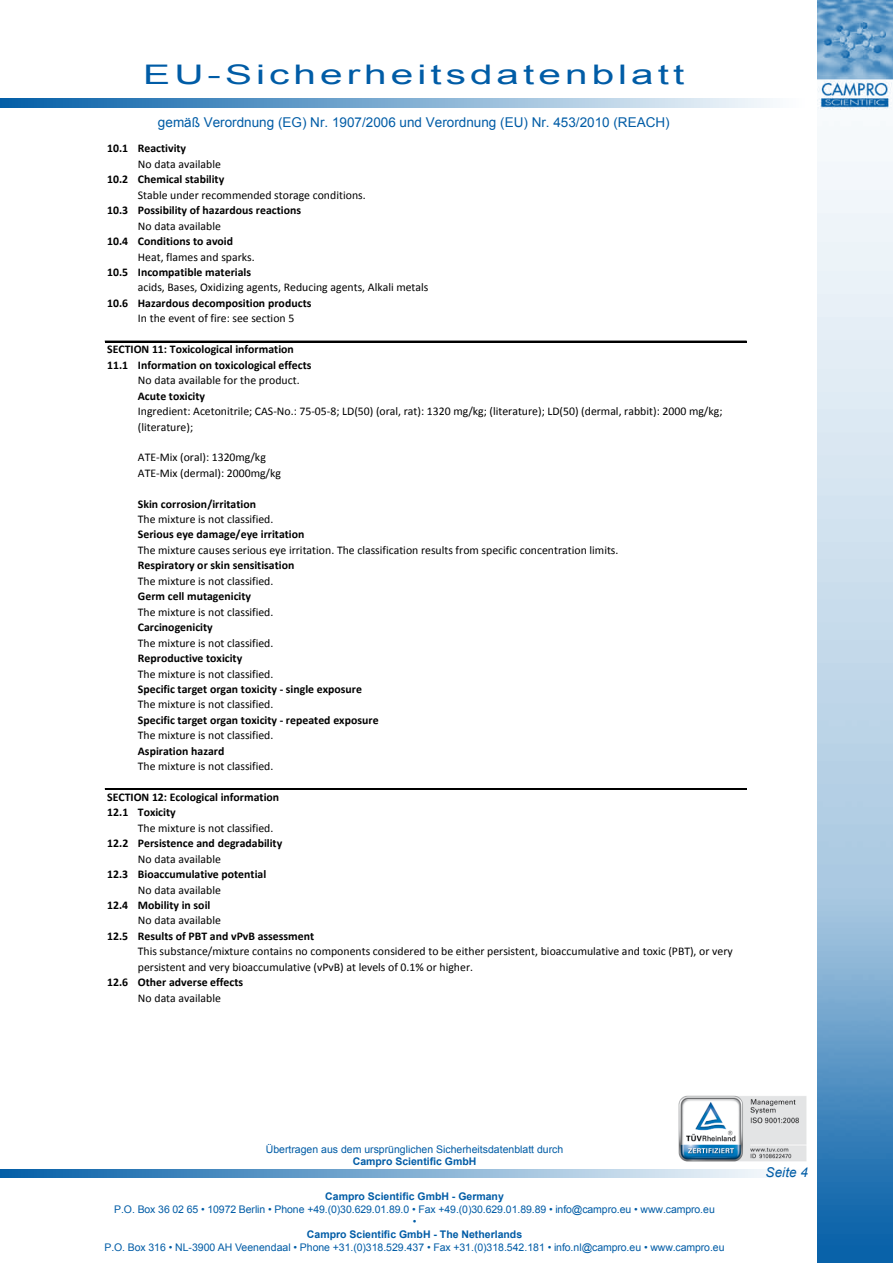
<style>
.page{position:relative;width:893px;height:1263px;background:#fff}
.page>*{position:absolute;margin:0;border:0;box-sizing:border-box;transform-origin:0 0}
.t1{font:27px "Arial";letter-spacing:.1em;color:#005ca6;scale:1.5 1}
.t2{font:13.5px "Arial";color:#005ca6}
.t3{font:italic 13.5px "Arial";letter-spacing:.01em;color:#005ca6}
.t4{font:11.7px/15.5px "Calibri";color:#000}
.t5{font:700 11.7px/15.5px "Calibri";color:#000}
.t6{font:10.5px/12.6px "Arial";color:#005ca6;text-align:center}
.t7{font:700 10.5px "Arial";color:#005ca6}
</style>
<div class="page">
<svg style="left:0;top:1169px;width:773px;height:9px;background:#7babd1"></svg>
<img style="left:817px;top:0;width:76px;height:1263px">
<svg style="left:0;top:99px;width:773px;height:8px;background:#7babd1"></svg>
<img style="left:678px;top:1096px;width:128px;height:65px">
<hr style="left:105px;top:341px;width:641px;height:1px;background:#000">
<hr style="left:105px;top:788px;width:641px;height:1px;background:#000">
<hr style="left:105px;top:789px;width:641px;height:1px;background:#000">
<h1 class="t1" style="left:143px;top:57px;width:362px">EU-Sicherheitsdatenblatt</h1>
<p class="t2" style="left:158px;top:113px;width:513px">gemäß Verordnung (EG) Nr. 1907/2006 und Verordnung (EU) Nr. 453/2010 (REACH)</p>
<p class="t5" style="left:107px;top:141px;width:80px">10.1 Reactivity</p>
<p class="t5" style="left:107px;top:172px;width:118px">10.2 Chemical stability</p>
<p class="t5" style="left:107px;top:203px;width:195px">10.3 Possibility of hazardous reactions</p>
<p class="t5" style="left:107px;top:233px;width:127px">10.4 Conditions to avoid</p>
<p class="t5" style="left:107px;top:264px;width:145px">10.5 Incompatible materials</p>
<p class="t5" style="left:107px;top:295px;width:206px">10.6 Hazardous decomposition products</p>
<p class="t5" style="left:107px;top:342px;width:206px">SECTION 11: Toxicological information<br>11.1 Information on toxicological effects</p>
<p class="t4" style="left:138px;top:372px;width:163px">No data available for the product.</p>
<p class="t5" style="left:138px;top:388px;width:69px">Acute toxicity</p>
<p class="t4" style="left:138px;top:156px;width:85px">No data available</p>
<p class="t4" style="left:138px;top:187px;width:229px">Stable under recommended storage conditions.</p>
<p class="t4" style="left:138px;top:218px;width:85px">No data available</p>
<p class="t4" style="left:138px;top:249px;width:118px">Heat, flames and sparks.</p>
<p class="t4" style="left:138px;top:280px;width:292px">acids, Bases, Oxidizing agents, Reducing agents, Alkali metals</p>
<p class="t4" style="left:138px;top:311px;width:158px">In the event of fire: see section 5</p>
<p class="t4" style="left:138px;top:403px;width:586px">Ingredient: Acetonitrile; CAS-No.: 75-05-8; LD(50) (oral, rat): 1320 mg/kg; (literature); LD(50) (dermal, rabbit): 2000 mg/kg; (literature);</p>
<p class="t4" style="left:138px;top:450px;width:145px">ATE-Mix (oral): 1320mg/kg<br>ATE-Mix (dermal): 2000mg/kg</p>
<p class="t5" style="left:138px;top:496px;width:120px">Skin corrosion/irritation</p>
<p class="t5" style="left:138px;top:527px;width:168px">Serious eye damage/eye irritation</p>
<p class="t5" style="left:138px;top:558px;width:158px">Respiratory or skin sensitisation</p>
<p class="t5" style="left:138px;top:589px;width:115px">Germ cell mutagenicity</p>
<p class="t5" style="left:138px;top:619px;width:76px">Carcinogenicity</p>
<p class="t5" style="left:138px;top:650px;width:106px">Reproductive toxicity</p>
<p class="t5" style="left:138px;top:681px;width:226px">Specific target organ toxicity - single exposure</p>
<p class="t5" style="left:138px;top:712px;width:242px">Specific target organ toxicity - repeated exposure</p>
<p class="t5" style="left:138px;top:743px;width:88px">Aspiration hazard</p>
<p class="t5" style="left:107px;top:789px;width:173px">SECTION 12: Ecological information<br>12.1 Toxicity</p>
<p class="t5" style="left:107px;top:836px;width:176px">12.2 Persistence and degradability</p>
<p class="t4" style="left:138px;top:851px;width:85px">No data available</p>
<p class="t5" style="left:107px;top:866px;width:160px">12.3 Bioaccumulative potential</p>
<p class="t4" style="left:138px;top:882px;width:85px">No data available</p>
<p class="t5" style="left:107px;top:897px;width:105px">12.4 Mobility in soil</p>
<p class="t4" style="left:138px;top:913px;width:85px">No data available</p>
<p class="t5" style="left:107px;top:928px;width:208px">12.5 Results of PBT and vPvB assessment</p>
<p class="t5" style="left:107px;top:974px;width:137px">12.6 Other adverse effects</p>
<p class="t4" style="left:138px;top:512px;width:137px">The mixture is not classified.</p>
<p class="t4" style="left:138px;top:542px;width:482px">The mixture causes serious eye irritation. The classification results from specific concentration limits.</p>
<p class="t4" style="left:138px;top:573px;width:137px">The mixture is not classified.</p>
<p class="t4" style="left:138px;top:604px;width:137px">The mixture is not classified.</p>
<p class="t4" style="left:138px;top:635px;width:137px">The mixture is not classified.</p>
<p class="t4" style="left:138px;top:666px;width:137px">The mixture is not classified.</p>
<p class="t4" style="left:138px;top:697px;width:137px">The mixture is not classified.</p>
<p class="t4" style="left:138px;top:728px;width:137px">The mixture is not classified.</p>
<p class="t4" style="left:138px;top:759px;width:137px">The mixture is not classified.</p>
<p class="t4" style="left:138px;top:820px;width:137px">The mixture is not classified.</p>
<p class="t4" style="left:138px;top:944px;width:596px">This substance/mixture contains no components considered to be either persistent, bioaccumulative and toxic (PBT), or very persistent and very bioaccumulative (vPvB) at levels of 0.1% or higher.</p>
<p class="t4" style="left:138px;top:990px;width:85px">No data available</p>
<p class="t6" style="left:266px;top:1143px;width:299px">Übertragen aus dem ursprünglichen Sicherheitsdatenblatt durch</p>
<p class="t7" style="left:353px;top:1155px;width:125px">Campro Scientific GmbH</p>
<p class="t7" style="left:325px;top:1189px;width:180px">Campro Scientific GmbH - Germany</p>
<p class="t6" style="left:114px;top:1203px;width:602px">P.O. Box 36 02 65 • 10972 Berlin • Phone +49.(0)30.629.01.89.0 • Fax +49.(0)30.629.01.89.89 • info@campro.eu • www.campro.eu •</p>
<p class="t7" style="left:307px;top:1227px;width:217px">Campro Scientific GmbH - The Netherlands</p>
<p class="t6" style="left:104px;top:1241px;width:622px">P.O. Box 316 • NL-3900 AH Veenendaal • Phone +31.(0)318.529.437 • Fax +31.(0)318.542.181 • info.nl@campro.eu • www.campro.eu</p>
<p class="t3" style="left:765px;top:1164px;width:44px">Seite 4</p>
</div>
